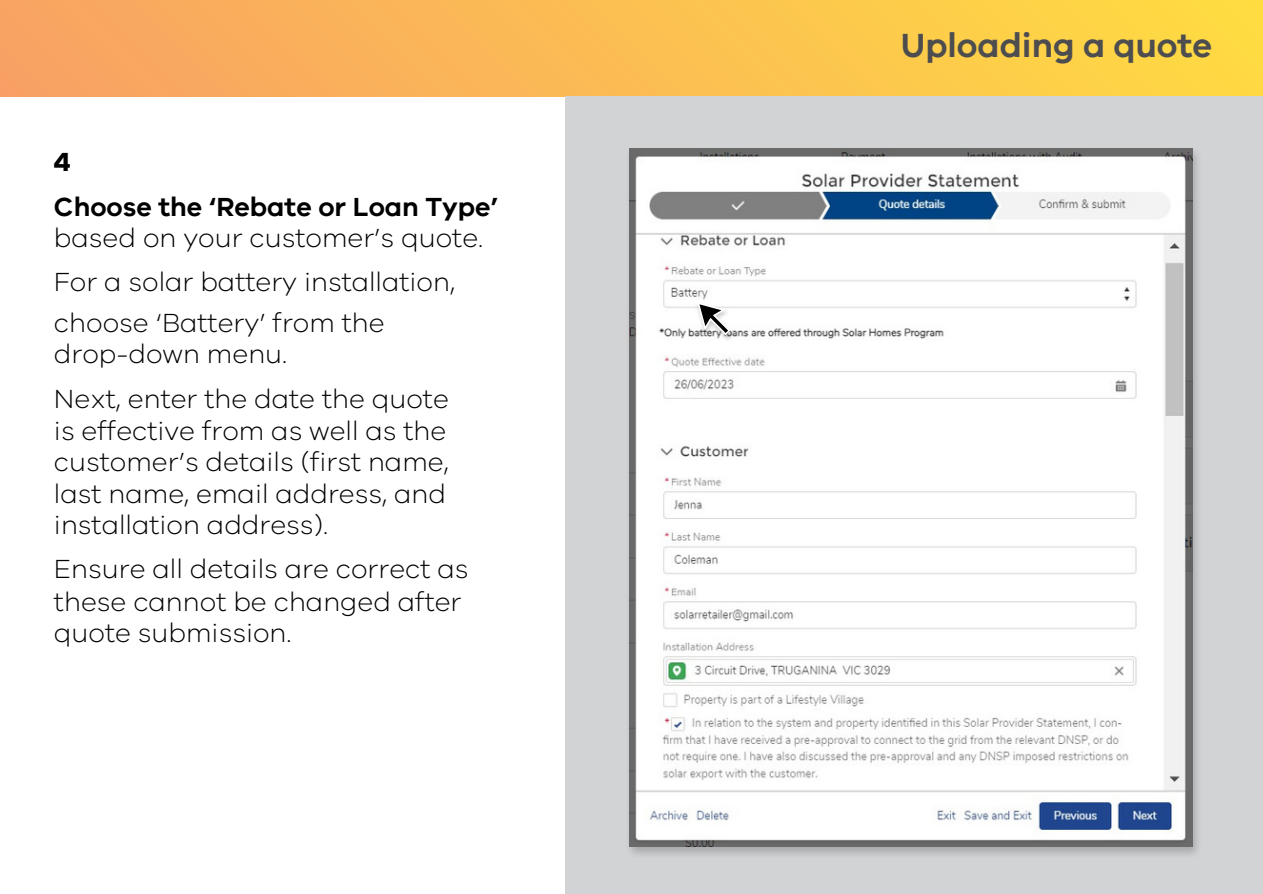
<style>
.page{position:relative;width:1263px;height:894px;background:#fff}
.page>*{position:absolute;margin:0;border:0;box-sizing:border-box;transform-origin:0 0}
.t1{font:600 34.5px "VIC";color:#4d4d4f}
.t2{font:300 27px "VIC";color:#000}
.t3{font:600 27px "VIC";color:#000}
.t4{font:700 27px "VIC";color:#000}
</style>
<div class="page">
<div style="left:0;top:0;width:1263px;height:97px;background:linear-gradient(to right,#f8a164,#ffdb42)"></div>
<div style="left:565px;top:96px;width:698px;height:797px;background:#d1d3d4"></div>
<img style="left:629px;top:148px;width:569px;height:707px">
<img style="left:630px;top:149px;width:562px;height:697px">
<img style="left:696px;top:301px;width:39px;height:40px">
<svg style="left:697px;top:302px;width:33px;height:33px"></svg>
<p class="t4" style="left:54px;top:144px;width:18px">4</p>
<p class="t3" style="left:54px;top:189px;width:446px">Choose the ‘Rebate or Loan Type’</p>
<p class="t2" style="left:54px;top:220px;width:431px">based on your customer’s quote.</p>
<p class="t2" style="left:54px;top:264px;width:403px">For a solar battery installation,</p>
<p class="t2" style="left:54px;top:305px;width:332px">choose ‘Battery’ from the</p>
<p class="t2" style="left:54px;top:336px;width:235px">drop-down menu.</p>
<p class="t2" style="left:54px;top:381px;width:396px">Next, enter the date the quote</p>
<p class="t2" style="left:54px;top:413px;width:394px">is effective from as well as the</p>
<p class="t2" style="left:54px;top:444px;width:396px">customer’s details (first name,</p>
<p class="t2" style="left:54px;top:476px;width:394px">last name, email address, and</p>
<p class="t2" style="left:54px;top:507px;width:276px">installation address).</p>
<p class="t2" style="left:54px;top:551px;width:416px">Ensure all details are correct as</p>
<p class="t2" style="left:54px;top:583px;width:409px">these cannot be changed after</p>
<p class="t2" style="left:54px;top:615px;width:239px">quote submission.</p>
<p class="t1" style="left:901px;top:22px;width:313px">Uploading a quote</p>
</div>
